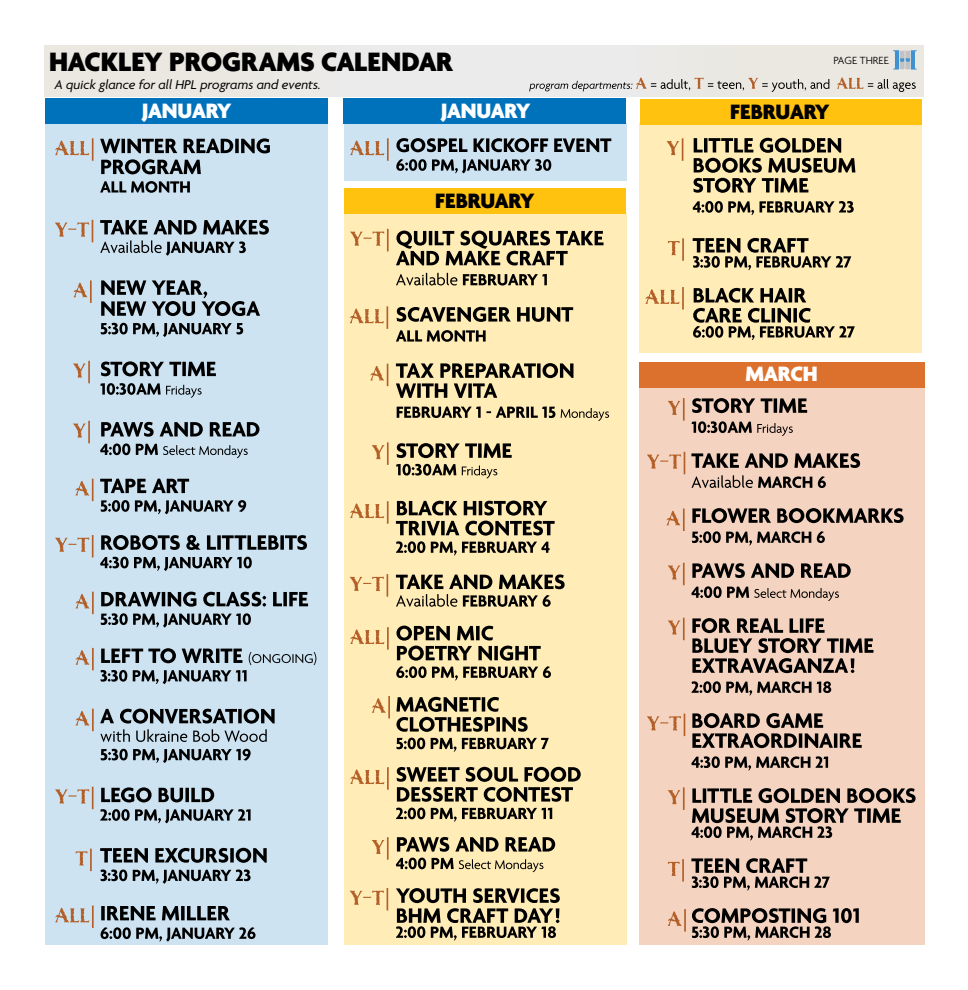
<style>
.page{position:relative;width:968px;height:990px;background:#fff}
.page>*{position:absolute;margin:0;border:0;box-sizing:border-box;transform-origin:0 0}
.t1{font:800 28.75px "Agenda One";letter-spacing:-.005em;color:#000}
.t2{font:800 22.5px "Agenda One";letter-spacing:-.025em;color:#fff}
.t3{font:800 22.5px "Agenda One";letter-spacing:-.025em;color:#000}
.t4{font:italic 13.75px "Agenda One";color:#000}
.t5{font:300 11.25px "Agenda One";color:#000}
</style>
<div class="page">
<div style="left:344px;top:213px;width:282px;height:732px;background:#ffecb7"></div>
<div style="left:639px;top:122px;width:282px;height:231px;background:#ffecb7"></div>
<div style="left:45px;top:124px;width:282px;height:821px;background:#cde3f1"></div>
<div style="left:344px;top:124px;width:282px;height:57px;background:#cde3f1"></div>
<div style="left:639px;top:388px;width:285px;height:557px;background:#f4d4c0"></div>
<div style="left:45px;top:45px;width:878px;height:51px;background:#eae9e3"></div>
<svg style="left:893px;top:50px;width:23px;height:20px"></svg>
<div style="left:45px;top:98px;width:282px;height:26px;background:#0072bc"></div>
<div style="left:344px;top:98px;width:282px;height:26px;background:#0072bc"></div>
<div style="left:344px;top:188px;width:282px;height:25px;background:#ffc20e"></div>
<div style="left:639px;top:99px;width:282px;height:25px;background:#ffc20e"></div>
<div style="left:639px;top:362px;width:285px;height:26px;background:#dc712e"></div>
<svg style="left:837px;top:77px;width:78px;height:15px"></svg>
<svg style="left:529px;top:77px;width:300px;height:15px"></svg>
<svg style="left:101px;top:927px;width:154px;height:15px"></svg>
<svg style="left:101px;top:906px;width:129px;height:15px"></svg>
<svg style="left:100px;top:870px;width:150px;height:14px"></svg>
<svg style="left:100px;top:848px;width:167px;height:15px"></svg>
<svg style="left:100px;top:809px;width:150px;height:14px"></svg>
<svg style="left:101px;top:787px;width:113px;height:15px"></svg>
<svg style="left:101px;top:749px;width:150px;height:14px"></svg>
<svg style="left:100px;top:709px;width:174px;height:33px"></svg>
<svg style="left:100px;top:648px;width:216px;height:36px"></svg>
<svg style="left:101px;top:613px;width:150px;height:15px"></svg>
<svg style="left:101px;top:592px;width:207px;height:15px"></svg>
<svg style="left:100px;top:557px;width:152px;height:14px"></svg>
<svg style="left:101px;top:535px;width:206px;height:15px"></svg>
<svg style="left:101px;top:500px;width:145px;height:14px"></svg>
<svg style="left:100px;top:479px;width:89px;height:14px"></svg>
<svg style="left:100px;top:443px;width:148px;height:15px"></svg>
<svg style="left:101px;top:422px;width:158px;height:15px"></svg>
<svg style="left:100px;top:383px;width:101px;height:15px"></svg>
<svg style="left:101px;top:361px;width:115px;height:15px"></svg>
<svg style="left:101px;top:323px;width:142px;height:14px"></svg>
<svg style="left:101px;top:280px;width:159px;height:36px"></svg>
<svg style="left:100px;top:220px;width:169px;height:36px"></svg>
<svg style="left:100px;top:181px;width:90px;height:12px"></svg>
<svg style="left:101px;top:159px;width:100px;height:15px"></svg>
<svg style="left:100px;top:138px;width:170px;height:15px"></svg>
<svg style="left:396px;top:159px;width:155px;height:14px"></svg>
<svg style="left:396px;top:138px;width:215px;height:14px"></svg>
<svg style="left:73px;top:421px;width:17px;height:22px"></svg>
<svg style="left:55px;top:220px;width:38px;height:22px"></svg>
<svg style="left:73px;top:361px;width:17px;height:22px"></svg>
<svg style="left:75px;top:479px;width:18px;height:22px"></svg>
<svg style="left:74px;top:280px;width:18px;height:23px"></svg>
<svg style="left:76px;top:709px;width:18px;height:22px"></svg>
<svg style="left:55px;top:906px;width:39px;height:22px"></svg>
<svg style="left:76px;top:849px;width:16px;height:22px"></svg>
<svg style="left:76px;top:592px;width:18px;height:22px"></svg>
<svg style="left:76px;top:648px;width:18px;height:22px"></svg>
<svg style="left:396px;top:888px;width:164px;height:52px"></svg>
<svg style="left:396px;top:858px;width:147px;height:14px"></svg>
<svg style="left:397px;top:837px;width:158px;height:15px"></svg>
<svg style="left:396px;top:808px;width:156px;height:14px"></svg>
<svg style="left:396px;top:767px;width:184px;height:35px"></svg>
<svg style="left:396px;top:738px;width:153px;height:14px"></svg>
<svg style="left:396px;top:697px;width:131px;height:35px"></svg>
<svg style="left:396px;top:626px;width:155px;height:54px"></svg>
<svg style="left:396px;top:574px;width:168px;height:33px"></svg>
<svg style="left:396px;top:501px;width:158px;height:54px"></svg>
<svg style="left:396px;top:464px;width:101px;height:15px"></svg>
<svg style="left:396px;top:443px;width:115px;height:15px"></svg>
<svg style="left:396px;top:406px;width:213px;height:15px"></svg>
<svg style="left:396px;top:363px;width:177px;height:35px"></svg>
<svg style="left:396px;top:330px;width:89px;height:12px"></svg>
<svg style="left:396px;top:307px;width:177px;height:15px"></svg>
<svg style="left:396px;top:273px;width:151px;height:13px"></svg>
<svg style="left:396px;top:231px;width:207px;height:35px"></svg>
<svg style="left:693px;top:288px;width:161px;height:52px"></svg>
<svg style="left:692px;top:238px;width:159px;height:32px"></svg>
<svg style="left:692px;top:201px;width:161px;height:14px"></svg>
<svg style="left:693px;top:138px;width:162px;height:55px"></svg>
<svg style="left:350px;top:229px;width:38px;height:22px"></svg>
<svg style="left:350px;top:627px;width:39px;height:23px"></svg>
<svg style="left:372px;top:696px;width:18px;height:22px"></svg>
<svg style="left:350px;top:767px;width:39px;height:23px"></svg>
<svg style="left:692px;top:908px;width:166px;height:32px"></svg>
<svg style="left:691px;top:858px;width:138px;height:32px"></svg>
<svg style="left:691px;top:788px;width:224px;height:52px"></svg>
<svg style="left:691px;top:756px;width:137px;height:14px"></svg>
<svg style="left:692px;top:713px;width:169px;height:35px"></svg>
<svg style="left:691px;top:681px;width:140px;height:14px"></svg>
<svg style="left:692px;top:618px;width:181px;height:55px"></svg>
<svg style="left:691px;top:586px;width:148px;height:15px"></svg>
<svg style="left:692px;top:563px;width:158px;height:15px"></svg>
<svg style="left:692px;top:531px;width:132px;height:14px"></svg>
<svg style="left:692px;top:508px;width:211px;height:15px"></svg>
<svg style="left:691px;top:475px;width:134px;height:13px"></svg>
<svg style="left:691px;top:453px;width:169px;height:15px"></svg>
<svg style="left:691px;top:421px;width:101px;height:15px"></svg>
<svg style="left:692px;top:398px;width:115px;height:15px"></svg>
<svg style="left:668px;top:398px;width:16px;height:23px"></svg>
<svg style="left:668px;top:563px;width:16px;height:22px"></svg>
<svg style="left:668px;top:618px;width:16px;height:22px"></svg>
<svg style="left:667px;top:238px;width:17px;height:23px"></svg>
<svg style="left:666px;top:138px;width:17px;height:23px"></svg>
<svg style="left:645px;top:287px;width:38px;height:23px"></svg>
<svg style="left:668px;top:787px;width:16px;height:23px"></svg>
<svg style="left:667px;top:859px;width:17px;height:23px"></svg>
<svg style="left:667px;top:909px;width:19px;height:23px"></svg>
<svg style="left:666px;top:509px;width:18px;height:22px"></svg>
<svg style="left:647px;top:452px;width:38px;height:22px"></svg>
<svg style="left:372px;top:442px;width:16px;height:23px"></svg>
<svg style="left:372px;top:837px;width:16px;height:23px"></svg>
<svg style="left:350px;top:501px;width:38px;height:23px"></svg>
<svg style="left:350px;top:306px;width:38px;height:23px"></svg>
<svg style="left:350px;top:574px;width:38px;height:23px"></svg>
<svg style="left:350px;top:888px;width:38px;height:23px"></svg>
<svg style="left:370px;top:364px;width:18px;height:22px"></svg>
<svg style="left:647px;top:714px;width:38px;height:22px"></svg>
<svg style="left:55px;top:535px;width:38px;height:22px"></svg>
<svg style="left:55px;top:787px;width:38px;height:22px"></svg>
<svg style="left:55px;top:138px;width:38px;height:23px"></svg>
<svg style="left:350px;top:138px;width:38px;height:23px"></svg>
<h1 class="t1" style="left:49px;top:46px;width:406px">HACKLEY PROGRAMS CALENDAR</h1>
<p class="t4" style="left:54px;top:77px;width:268px">A quick glance for all HPL programs and events.</p>
<h2 class="t2" style="left:142px;top:98px;width:91px">JANUARY</h2>
<h2 class="t2" style="left:441px;top:98px;width:91px">JANUARY</h2>
<h2 class="t3" style="left:435px;top:188px;width:101px">FEBRUARY</h2>
<p class="t5" style="left:833px;top:54px;width:57px">PAGE THREE</p>
<h2 class="t3" style="left:730px;top:99px;width:101px">FEBRUARY</h2>
<h2 class="t2" style="left:745px;top:361px;width:74px">MARCH</h2>
</div>
